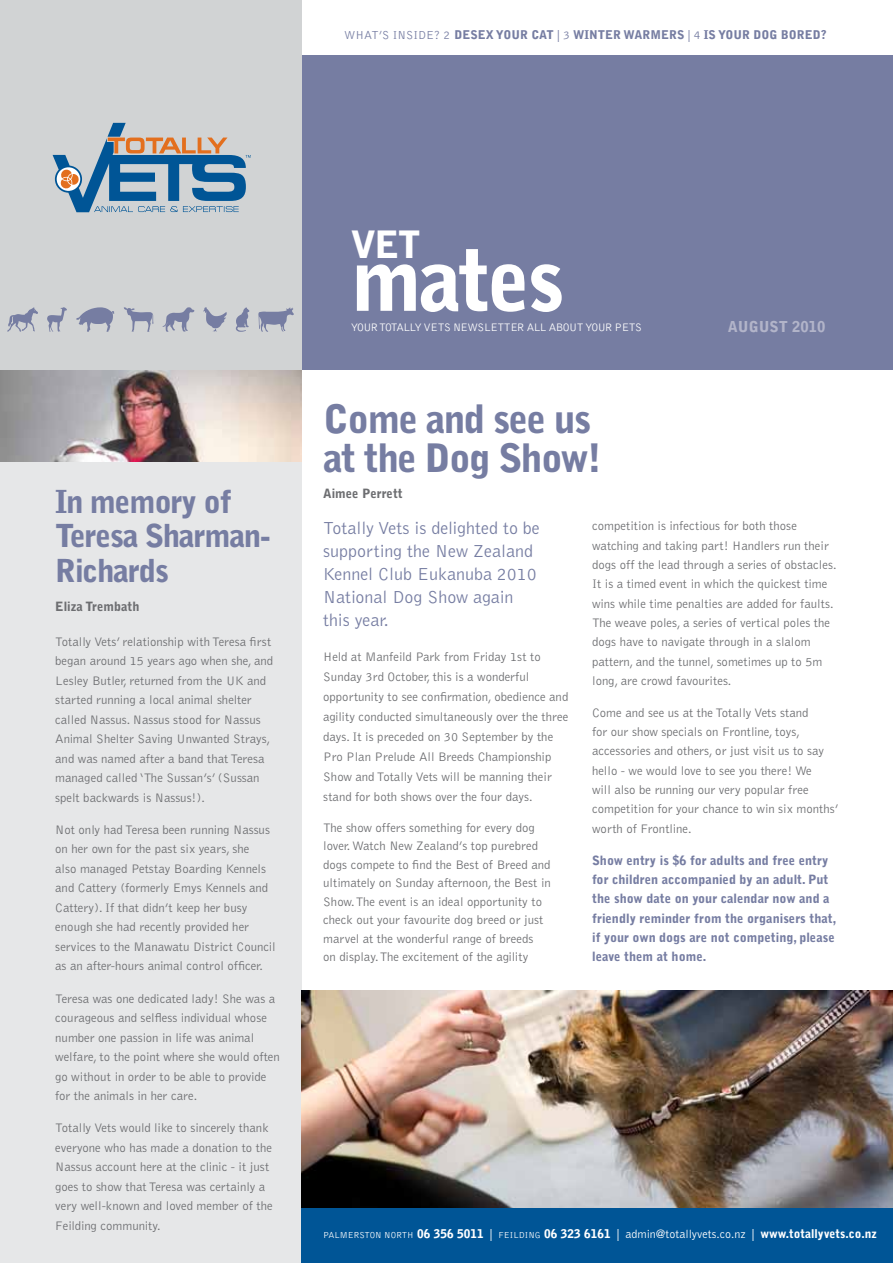
<style>
.page{position:relative;width:893px;height:1263px;background:#fff}
.page>*{position:absolute;margin:0;border:0;box-sizing:border-box;transform-origin:0 0}
.t1{font:900 85.5px "Bell Gothic";letter-spacing:-.04em;color:#fff}
.t2{font:900 39px/39px "Bell Gothic";letter-spacing:-.04em;color:#767da2}
.t3{font:900 37.5px "Bell Gothic";color:#fff}
.t4{font:900 31.5px/34.5px "Bell Gothic";letter-spacing:-.04em;color:#767da2}
.t5{font:300 18px/23px "Bell Gothic";color:#767da2}
.t6{font:900 15px "Bell Gothic";color:#b2b4c9}
.t7{font:300 12.75px/19.5px "Bell Gothic";color:#6d6e71}
.t8{font:900 12.75px/19.4px "Bell Gothic";color:#767da2}
.t9{font:900 12.75px "Bell Gothic";color:#6d6e71}
.t10{font:900 12px "Bell Gothic";color:#fff}
.t11{font:900 12px "Bell Gothic";color:#767da2}
.t12{font:300 11.25px "Bell Gothic";letter-spacing:-.04em;color:#fff}
.s1{font-weight:300}
.s2{font-weight:300;font-size:9px}
</style>
<div class="page">
<div style="left:0;top:370px;width:302px;height:893px;background:#e6e7e8"></div>
<div style="left:302px;top:1208px;width:591px;height:55px;background:#005596"></div>
<div style="left:0;top:55px;width:893px;height:315px;background:#767da2"></div>
<div style="left:0;top:0;width:302px;height:370px;background:#d1d3d4"></div>
<svg style="left:53px;top:123px;width:198px;height:89px"></svg>
<svg style="left:124px;top:307px;width:29px;height:25px"></svg>
<svg style="left:47px;top:307px;width:20px;height:25px"></svg>
<svg style="left:163px;top:307px;width:31px;height:25px"></svg>
<svg style="left:236px;top:307px;width:13px;height:25px"></svg>
<svg style="left:258px;top:307px;width:36px;height:25px"></svg>
<svg style="left:203px;top:307px;width:24px;height:25px"></svg>
<svg style="left:76px;top:307px;width:39px;height:25px"></svg>
<svg style="left:7px;top:307px;width:31px;height:25px"></svg>
<img style="left:302px;top:991px;width:591px;height:217px">
<img style="left:0;top:370px;width:302px;height:92px">
<p class="t11" style="left:344px;top:27px;width:484px"><span class="s1">WHAT’S INSIDE? 2</span> DESEX YOUR CAT <span class="s1">| 3</span> WINTER WARMERS <span class="s1">| 4</span> IS YOUR DOG BORED?</p>
<h3 class="t4" style="left:55px;top:484px;width:217px">In memory of<br>Teresa Sharman-<br>Richards</h3>
<p class="t9" style="left:55px;top:599px;width:86px">Eliza Trembath</p>
<p class="t7" style="left:55px;top:632px;width:219px">Totally Vets’ relationship with Teresa first began around 15 years ago when she, and Lesley Butler, returned from the UK and started running a local animal shelter called Nassus. Nassus stood for Nassus Animal Shelter Saving Unwanted Strays, and was named after a band that Teresa managed called ‘The Sussan’s’ (Sussan spelt backwards is Nassus!).</p>
<p class="t7" style="left:55px;top:820px;width:222px">Not only had Teresa been running Nassus on her own for the past six years, she<br>also managed Petstay Boarding Kennels and Cattery (formerly Emys Kennels and Cattery). If that didn’t keep her busy enough she had recently provided her services to the Manawatu District Council as an after-hours animal control officer.</p>
<p class="t7" style="left:55px;top:989px;width:226px">Teresa was one dedicated lady! She was a courageous and selfless individual whose number one passion in life was animal welfare, to the point where she would often go without in order to be able to provide for the animals in her care.</p>
<p class="t7" style="left:55px;top:1118px;width:219px">Totally Vets would like to sincerely thank everyone who has made a donation to the Nassus account here at the clinic - it just goes to show that Teresa was certainly a very well-known and loved member of the Feilding community.</p>
<h3 class="t3" style="left:351px;top:223px;width:71px">VET</h3>
<h1 class="t1" style="left:351px;top:230px;width:216px">mates</h1>
<p class="t12" style="left:351px;top:321px;width:293px">YOUR TOTALLY VETS NEWSLETTER ALL ABOUT YOUR PETS</p>
<p class="t6" style="left:728px;top:318px;width:99px">AUGUST 2010</p>
<h2 class="t2" style="left:323px;top:400px;width:280px">Come and see us at the Dog Show!</h2>
<p class="t9" style="left:323px;top:486px;width:81px">Aimee Perrett</p>
<h3 class="t5" style="left:323px;top:517px;width:218px">Totally Vets is delighted to be supporting the New Zealand<br>Kennel Club Eukanuba 2010<br>National Dog Show again this year.</h3>
<p class="t7" style="left:323px;top:647px;width:247px;line-height:20px">Held at Manfeild Park from Friday 1st to Sunday 3rd October, this is a wonderful opportunity to see confirmation, obedience and agility conducted simultaneously over the three days. It is preceded on 30 September by the Pro Plan Prelude All Breeds Championship Show and Totally Vets will be manning their stand for both shows over the four days.</p>
<p class="t7" style="left:323px;top:819px;width:229px;line-height:18.5px">The show offers something for every dog lover. Watch New Zealand’s top purebred dogs compete to find the Best of Breed and ultimately on Sunday afternoon, the Best in Show. The event is an ideal opportunity to check out your favourite dog breed or just marvel at the wonderful range of breeds<br>on display. The excitement of the agility</p>
<p class="t7" style="left:592px;top:517px;width:246px">competition is infectious for both those watching and taking part! Handlers run their dogs off the lead through a series of obstacles.<br>It is a timed event in which the quickest time wins while time penalties are added for faults.<br>The weave poles, a series of vertical poles the dogs have to navigate through in a slalom pattern, and the tunnel, sometimes up to 5m long, are crowd favourites.</p>
<p class="t7" style="left:592px;top:703px;width:248px">Come and see us at the Totally Vets stand<br>for our show specials on Frontline, toys, accessories and others, or just visit us to say hello - we would love to see you there! We<br>will also be running our very popular free competition for your chance to win six months’ worth of Frontline.</p>
<p class="t8" style="left:592px;top:850px;width:246px">Show entry is $6 for adults and free entry for children accompanied by an adult. Put the show date on your calendar now and a friendly reminder from the organisers that, if your own dogs are not competing, please leave them at home.</p>
<p class="t10" style="left:323px;top:1227px;width:555px"><span class="s2">PALMERSTON NORTH</span> 06 356 5011 <span class="s1">|</span> <span class="s2">FEILDING</span> 06 323 6161 <span class="s1">| admin@totallyvets.co.nz |</span> www.totallyvets.co.nz</p>
</div>
